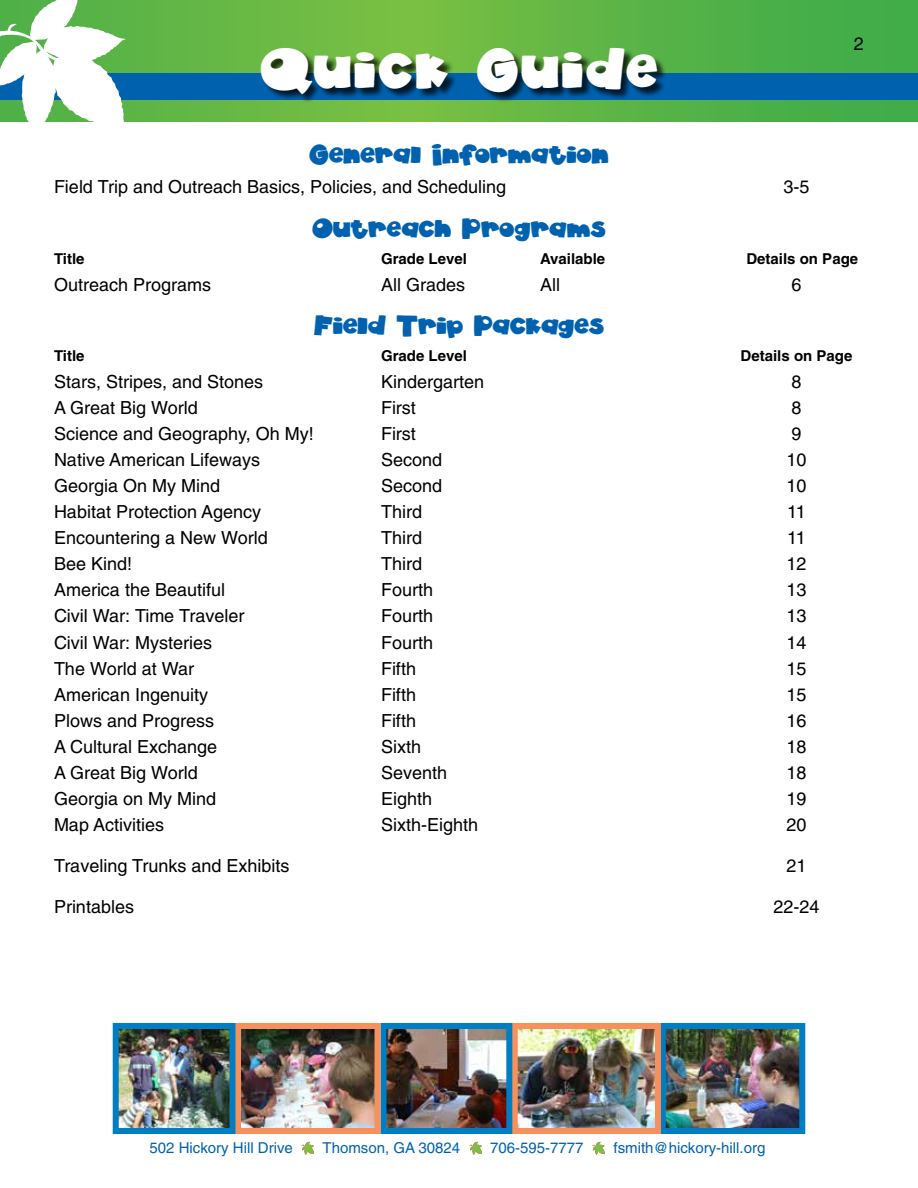
<style>
.page{position:relative;width:918px;height:1188px;background:#fff}
.page>*{position:absolute;margin:0;border:0;box-sizing:border-box;transform-origin:0 0}
.t1{font:45px "aka Dylan Plain";letter-spacing:.08em;color:#fff}
.t2{font:21px "aka Dylan Plain";letter-spacing:.02em;color:#0062af}
.t3{font:18px "Helvetica";color:#000}
.t4{font:15px "Helvetica";color:#0062af}
.t5{font:700 15px "Helvetica";color:#000}
</style>
<div class="page">
<svg style="left:127px;top:0;width:790px;height:122px;background:#5cb546"></svg>
<div style="left:0;top:73px;width:918px;height:27px;background:#0062af"></div>
<svg style="left:0;top:0;width:127px;height:122px"></svg>
<div style="left:262px;top:48px;width:406px;height:56px;background:#000;opacity:.75"></div>
<svg style="left:917px;top:0;width:1px;height:122px"></svg>
<img style="left:112px;top:1023px;width:694px;height:132px">
<h1 class="t1" style="left:261px;top:39px;width:398px">Quick Guide</h1>
<p class="t3" style="left:854px;top:33px;width:12px">2</p>
<p class="t2" style="left:310px;top:140px;width:300px">General Information</p>
<p class="t3" style="left:54px;top:177px;width:454px">Field Trip and Outreach Basics, Policies, and Scheduling</p>
<p class="t3" style="left:784px;top:177px;width:28px">3-5</p>
<p class="t2" style="left:312px;top:214px;width:295px">Outreach Programs</p>
<p class="t5" style="left:54px;top:249px;width:32px">Title</p>
<p class="t5" style="left:381px;top:249px;width:87px">Grade Level</p>
<p class="t5" style="left:540px;top:249px;width:67px">Available</p>
<p class="t5" style="left:746px;top:249px;width:113px">Details on Page</p>
<p class="t3" style="left:54px;top:274px;width:159px">Outreach Programs</p>
<p class="t3" style="left:381px;top:274px;width:86px">All Grades</p>
<p class="t3" style="left:540px;top:274px;width:21px">All</p>
<p class="t3" style="left:791px;top:274px;width:12px">6</p>
<p class="t2" style="left:314px;top:312px;width:291px">Field Trip Packages</p>
<p class="t5" style="left:54px;top:347px;width:32px">Title</p>
<p class="t5" style="left:381px;top:347px;width:87px">Grade Level</p>
<p class="t5" style="left:741px;top:347px;width:113px">Details on Page</p>
<p class="t3" style="left:54px;top:371px;width:211px">Stars, Stripes, and Stones</p>
<p class="t3" style="left:381px;top:371px;width:105px">Kindergarten</p>
<p class="t3" style="left:791px;top:371px;width:12px">8</p>
<p class="t3" style="left:54px;top:397px;width:145px">A Great Big World</p>
<p class="t3" style="left:381px;top:397px;width:36px">First</p>
<p class="t3" style="left:791px;top:397px;width:12px">8</p>
<p class="t3" style="left:54px;top:423px;width:261px">Science and Geography, Oh My!</p>
<p class="t3" style="left:381px;top:423px;width:36px">First</p>
<p class="t3" style="left:791px;top:423px;width:12px">9</p>
<p class="t3" style="left:54px;top:449px;width:208px">Native American Lifeways</p>
<p class="t3" style="left:381px;top:449px;width:63px">Second</p>
<p class="t3" style="left:786px;top:449px;width:22px">10</p>
<p class="t3" style="left:54px;top:475px;width:168px">Georgia On My Mind</p>
<p class="t3" style="left:381px;top:475px;width:63px">Second</p>
<p class="t3" style="left:786px;top:475px;width:22px">10</p>
<p class="t3" style="left:54px;top:501px;width:209px">Habitat Protection Agency</p>
<p class="t3" style="left:381px;top:501px;width:43px">Third</p>
<p class="t3" style="left:787px;top:501px;width:20px">11</p>
<p class="t3" style="left:54px;top:527px;width:215px">Encountering a New World</p>
<p class="t3" style="left:381px;top:527px;width:43px">Third</p>
<p class="t3" style="left:787px;top:527px;width:20px">11</p>
<p class="t3" style="left:54px;top:553px;width:80px">Bee Kind!</p>
<p class="t3" style="left:381px;top:553px;width:43px">Third</p>
<p class="t3" style="left:786px;top:553px;width:22px">12</p>
<p class="t3" style="left:54px;top:580px;width:173px">America the Beautiful</p>
<p class="t3" style="left:381px;top:580px;width:54px">Fourth</p>
<p class="t3" style="left:786px;top:580px;width:22px">13</p>
<p class="t3" style="left:54px;top:606px;width:192px">Civil War: Time Traveler</p>
<p class="t3" style="left:381px;top:606px;width:54px">Fourth</p>
<p class="t3" style="left:786px;top:606px;width:22px">13</p>
<p class="t3" style="left:54px;top:632px;width:160px">Civil War: Mysteries</p>
<p class="t3" style="left:381px;top:632px;width:54px">Fourth</p>
<p class="t3" style="left:786px;top:632px;width:22px">14</p>
<p class="t3" style="left:54px;top:658px;width:142px">The World at War</p>
<p class="t3" style="left:381px;top:658px;width:37px">Fifth</p>
<p class="t3" style="left:786px;top:658px;width:22px">15</p>
<p class="t3" style="left:54px;top:684px;width:156px">American Ingenuity</p>
<p class="t3" style="left:381px;top:684px;width:37px">Fifth</p>
<p class="t3" style="left:786px;top:684px;width:22px">15</p>
<p class="t3" style="left:54px;top:710px;width:162px">Plows and Progress</p>
<p class="t3" style="left:381px;top:710px;width:37px">Fifth</p>
<p class="t3" style="left:786px;top:710px;width:22px">16</p>
<p class="t3" style="left:54px;top:736px;width:165px">A Cultural Exchange</p>
<p class="t3" style="left:381px;top:736px;width:42px">Sixth</p>
<p class="t3" style="left:786px;top:736px;width:22px">18</p>
<p class="t3" style="left:54px;top:762px;width:145px">A Great Big World</p>
<p class="t3" style="left:381px;top:762px;width:68px">Seventh</p>
<p class="t3" style="left:786px;top:762px;width:22px">18</p>
<p class="t3" style="left:54px;top:788px;width:164px">Georgia on My Mind</p>
<p class="t3" style="left:381px;top:788px;width:53px">Eighth</p>
<p class="t3" style="left:786px;top:788px;width:22px">19</p>
<p class="t3" style="left:54px;top:814px;width:112px">Map Activities</p>
<p class="t3" style="left:381px;top:814px;width:99px">Sixth-Eighth</p>
<p class="t3" style="left:786px;top:814px;width:22px">20</p>
<p class="t3" style="left:54px;top:856px;width:237px">Traveling Trunks and Exhibits</p>
<p class="t3" style="left:786px;top:856px;width:22px">21</p>
<p class="t3" style="left:54px;top:897px;width:82px">Printables</p>
<p class="t3" style="left:773px;top:897px;width:48px">22-24</p>
<p class="t4" style="left:150px;top:1139px;width:145px">502 Hickory Hill Drive</p>
<p class="t4" style="left:323px;top:1139px;width:139px">Thomson, GA 30824</p>
<p class="t4" style="left:490px;top:1139px;width:95px">706-595-7777</p>
<p class="t4" style="left:614px;top:1139px;width:153px">fsmith@hickory-hill.org</p>
</div>
